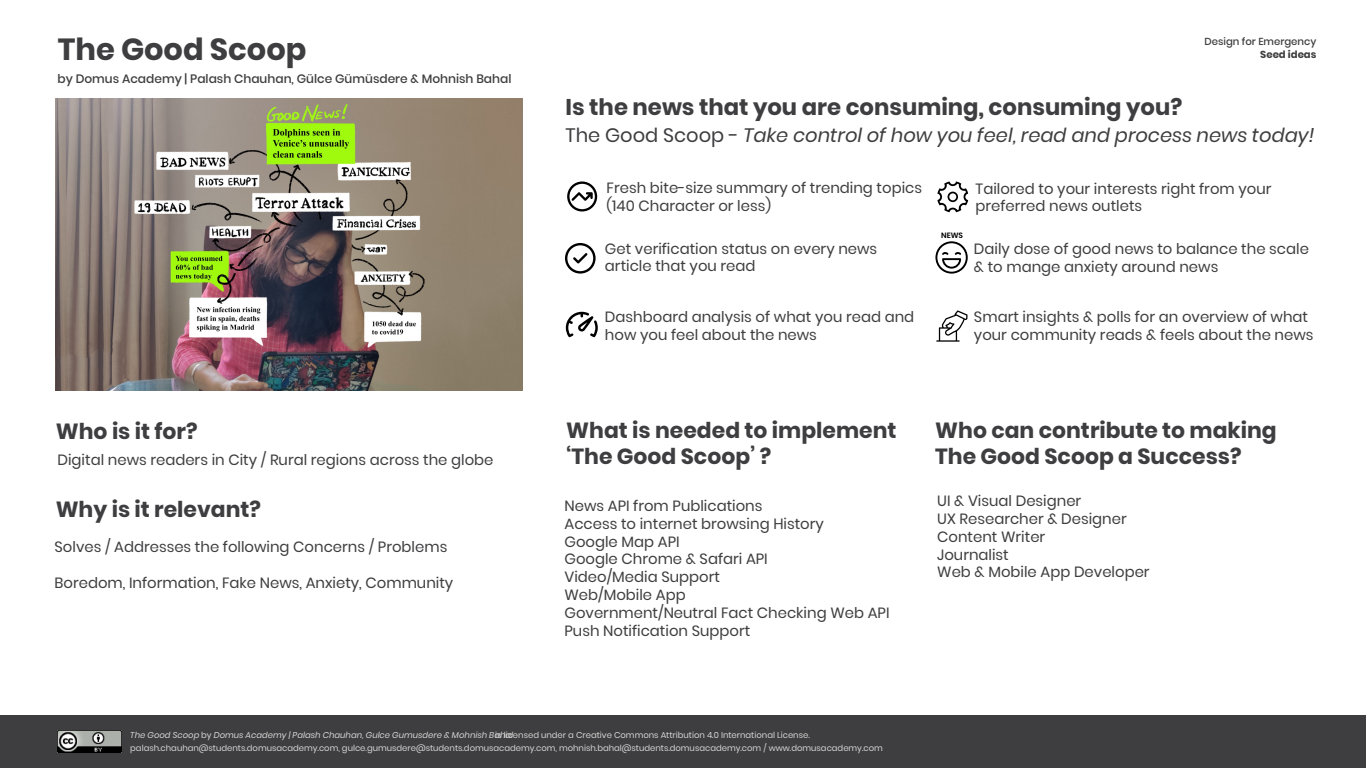
<style>
.page{position:relative;width:1366px;height:768px;background:#fff}
.page>*{position:absolute;margin:0;border:0;box-sizing:border-box;transform-origin:0 0}
.t1{font:700 30.4px "Poppins";color:#3e3d3f}
.t2{font:700 22.7px "Poppins";color:#3e3d3f}
.t3{font:700 21.9px/26.2px "Poppins";color:#3e3d3f}
.t4{font:italic 19.4px "Poppins";color:#3e3d3f}
.t5{font:14.8px/17.8px "Poppins";color:#3e3d3f}
.t6{font:500 12.2px "Poppins";color:#3e3d3f}
.t7{font:500 10.1px "Poppins";color:#3e3d3f}
.t8{font:700 10.1px "Poppins";color:#3e3d3f}
.t9{font:8.5px/12.8px "Poppins";color:#d5d5d5}
.t10{font:italic 8.5px "Poppins";color:#d5d5d5}
.t11{font:600 7.7px "Poppins";color:#000}
.s1{font-style:normal}
</style>
<div class="page">
<div style="left:0;top:715px;width:1366px;height:53px;background:#3e3d3f"></div>
<img style="left:58px;top:730px;width:63px;height:23px">
<svg style="left:567px;top:181px;width:30px;height:31px"></svg>
<svg style="left:937px;top:181px;width:31px;height:31px"></svg>
<svg style="left:566px;top:312px;width:32px;height:25px"></svg>
<svg style="left:935px;top:241px;width:33px;height:33px"></svg>
<svg style="left:936px;top:310px;width:31px;height:32px"></svg>
<img style="left:56px;top:99px;width:467px;height:291px">
<svg style="left:565px;top:243px;width:31px;height:31px"></svg>
<h1 class="t1" style="left:58px;top:32px;width:250px">The Good Scoop</h1>
<p class="t6" style="left:57px;top:71px;width:455px">by Domus Academy | Palash Chauhan, Gülce Gümüsdere &amp; Mohnish Bahal</p>
<h3 class="t3" style="left:56px;top:419px;width:143px">Who is it for?</h3>
<p class="t5" style="left:58px;top:451px;width:438px">Digital news readers in City / Rural regions across the globe</p>
<h3 class="t3" style="left:56px;top:497px;width:207px">Why is it relevant?</h3>
<p class="t5" style="left:55px;top:538px;width:394px">Solves / Addresses the following Concerns / Problems</p>
<p class="t5" style="left:55px;top:574px;width:400px">Boredom, Information, Fake News, Anxiety, Community</p>
<p class="t7" style="left:1204px;top:36px;width:114px">Design for Emergency</p>
<p class="t8" style="left:1260px;top:48px;width:58px">Seed ideas</p>
<h2 class="t2" style="left:566px;top:94px;width:618px">Is the news that you are consuming, consuming you?</h2>
<h3 class="t4" style="left:566px;top:124px;width:750px"><span class="s1">The Good Scoop -</span> Take control of how you feel, read and process news today!</h3>
<p class="t5" style="left:607px;top:179px;width:317px">Fresh bite-size summary of trending topics (140 Character or less)</p>
<p class="t5" style="left:976px;top:180px;width:297px">Tailored to your interests right from your preferred news outlets</p>
<p class="t5" style="left:605px;top:240px;width:274px">Get verification status on every news article that you read</p>
<p class="t5" style="left:974px;top:240px;width:336px">Daily dose of good news to balance the scale &amp; to mange anxiety around news</p>
<p class="t5" style="left:605px;top:308px;width:311px">Dashboard analysis of what you read and how you feel about the news</p>
<p class="t5" style="left:974px;top:308px;width:341px">Smart insights &amp; polls for an overview of what your community reads &amp; feels about the news</p>
<p class="t11" style="left:941px;top:231px;width:23px">NEWS</p>
<h3 class="t3" style="left:566px;top:417px;width:332px">What is needed to implement ‘The Good Scoop’ ?</h3>
<h3 class="t3" style="left:935px;top:417px;width:343px">Who can contribute to making<br>The Good Scoop a Success?</h3>
<p class="t5" style="left:565px;top:497px;width:326px">News API from Publications<br>Access to internet browsing History<br>Google Map API<br>Google Chrome &amp; Safari API<br>Video/Media Support<br>Web/Mobile App<br>Government/Neutral Fact Checking Web API<br>Push Notification Support</p>
<p class="t5" style="left:937px;top:492px;width:214px">UI &amp; Visual Designer<br>UX Researcher &amp; Designer<br>Content Writer<br>Journalist<br>Web &amp; Mobile App Developer</p>
<p class="t9" style="left:130px;top:729px;width:754px;text-indent:365px">is licensed under a Creative Commons Attribution 4.0 International License. palash.chauhan@students.domusacademy.com, gulce.gumusdere@students.domusacademy.com, mohnish.bahal@students.domusacademy.com / www.domusacademy.com</p>
<p class="t10" style="left:130px;top:730px;width:384px">The Good Scoop <span class="s1">by</span> Domus Academy | Palash Chauhan, Gulce Gumusdere &amp; Mohnish Bahal</p>
</div>
